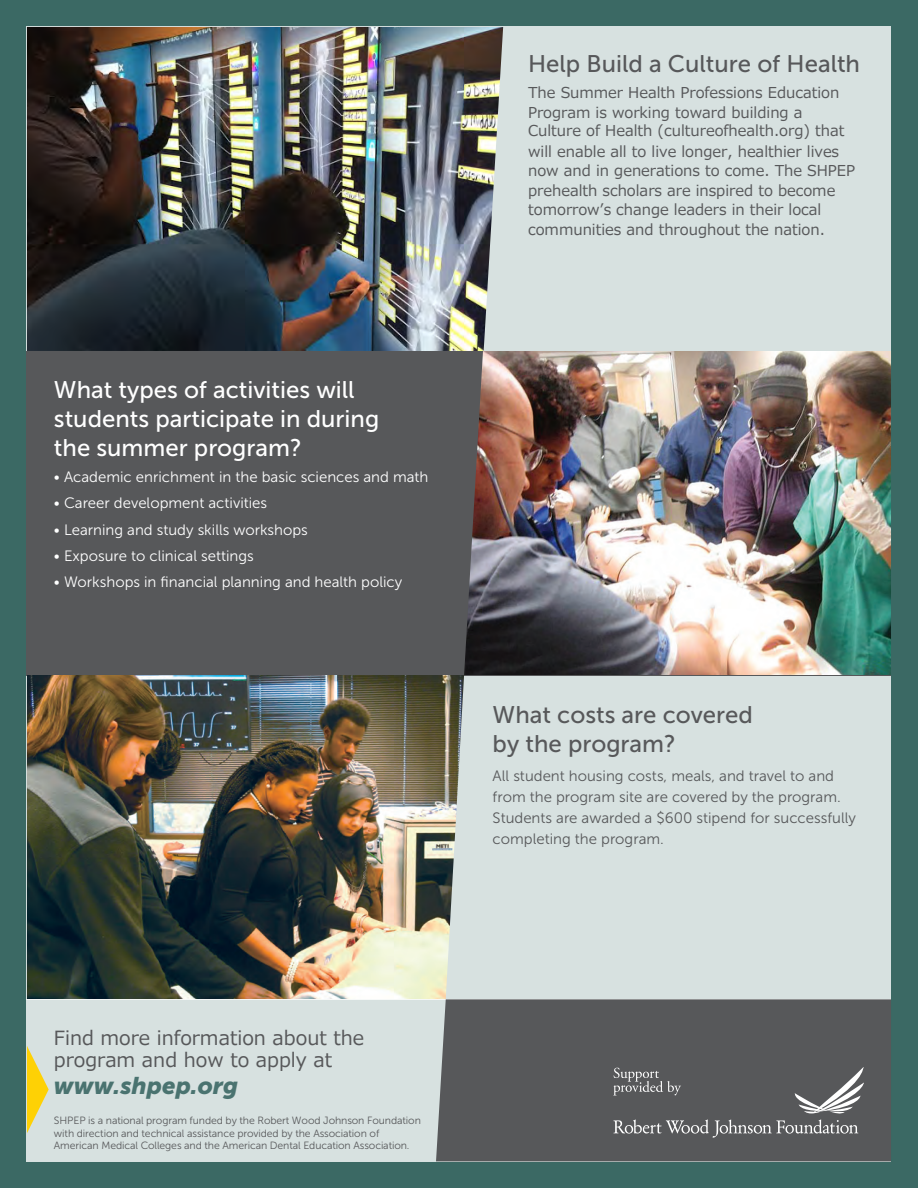
<style>
.page{position:relative;width:918px;height:1188px;background:#3b6964}
.page>*{position:absolute;margin:0;border:0;box-sizing:border-box;transform-origin:0 0}
.t1{font:24px/28.8px "Museo Sans 500";color:#fff}
.t2{font:24px/28.8px "Museo Sans 500";color:#57585a}
.t3{font:italic 24px "Museo Sans 900";color:#4a7370}
.t4{font:19.5px/22.2px "Meiryo UI";color:#57585a}
.t5{font:15px/19.5px "Meiryo UI";color:#57585a}
.t6{font:15px "Museo Sans 300";color:#fff}
.t7{font:15px/21px "Museo Sans 300";color:#57585a}
.t8{font:10.5px/12.6px "Museo Sans 300";letter-spacing:-.01em;color:#57585a}
</style>
<div class="page">
<div style="left:27px;top:27px;width:864px;height:324px;background:#d7e1e0"></div>
<div style="left:27px;top:675px;width:864px;height:324px;background:#d7e1e0"></div>
<div style="left:27px;top:351px;width:864px;height:324px;background:#57585a"></div>
<div style="left:27px;top:999px;width:864px;height:162px;background:#d7e1e0"></div>
<img style="left:27px;top:27px;width:476px;height:324px">
<img style="left:464px;top:351px;width:427px;height:324px">
<img style="left:27px;top:675px;width:437px;height:324px">
<div style="left:436px;top:999px;width:455px;height:162px;background:#57585a"></div>
<svg style="left:613px;top:1067px;width:251px;height:71px;background:#68696a"></svg>
<svg style="left:27px;top:1046px;width:22px;height:87px"></svg>
<p class="t1" style="left:54px;top:376px;width:327px">What types of activities will students participate in during the summer program?</p>
<p class="t6" style="left:54px;top:469px;width:376px">• Academic enrichment in the basic sciences and math</p>
<p class="t6" style="left:54px;top:495px;width:215px">• Career development activities</p>
<p class="t6" style="left:54px;top:521px;width:255px">• Learning and study skills workshops</p>
<p class="t6" style="left:54px;top:548px;width:201px">• Exposure to clinical settings</p>
<p class="t6" style="left:54px;top:574px;width:350px">• Workshops in financial planning and health policy</p>
<p class="t2" style="left:528px;top:49px;width:333px">Help Build a Culture of Health</p>
<p class="t5" style="left:528px;top:84px;width:318px;line-height:19px">The Summer Health Professions Education<br>Program is working toward building a<br>Culture of Health (cultureofhealth.org) that</p>
<p class="t5" style="left:528px;top:142px;width:328px">will enable all to live longer, healthier lives now and in generations to come. The SHPEP prehealth scholars are inspired to become tomorrowʼs change leaders in their local communities and throughout the nation.</p>
<p class="t2" style="left:493px;top:701px;width:262px">What costs are covered by the program?</p>
<p class="t7" style="left:493px;top:765px;width:365px">All student housing costs, meals, and travel to and from the program site are covered by the program.<br>Students are awarded a $600 stipend for successfully completing the program.</p>
<p class="t4" style="left:54px;top:1028px;width:312px">Find more information about the program and how to apply at</p>
<p class="t3" style="left:54px;top:1072px;width:186px">www.shpep.org</p>
<p class="t8" style="left:54px;top:1114px;width:368px">SHPEP is a national program funded by the Robert Wood Johnson Foundation with direction and technical assistance provided by the Association of<br>American Medical Colleges and the American Dental Education Association.</p>
</div>
